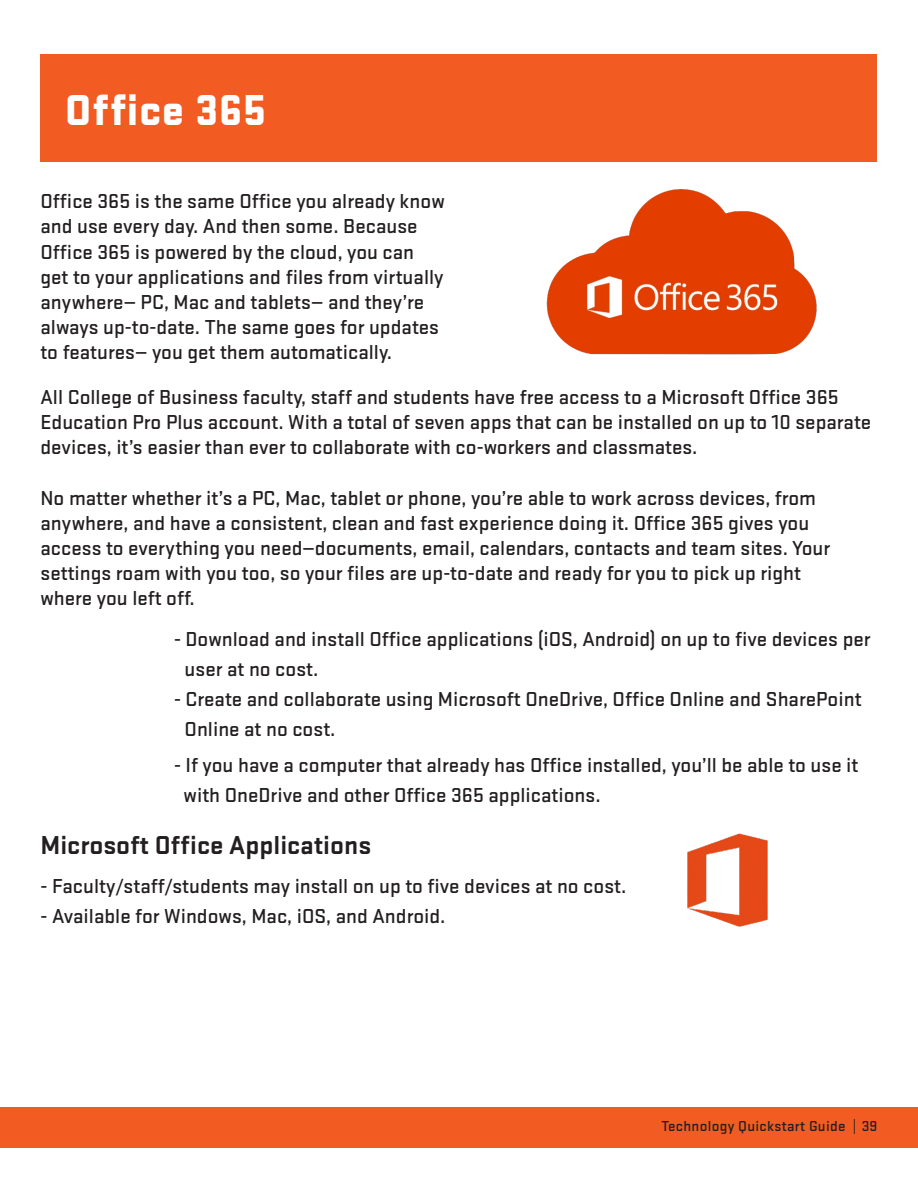
<style>
.page{position:relative;width:918px;height:1188px;background:#fff}
.page>*{position:absolute;margin:0;border:0;box-sizing:border-box;transform-origin:0 0}
.t1{font:900 45px "Stratum 2";letter-spacing:.015em;color:#fff}
.t2{font:700 27px "Stratum 2";color:#231f20}
.Body_Type{font:500 21px/25.2px "Stratum 2";color:#231f20}
.Body_Dashed_List{font:500 21px/30px "Stratum 2";color:#231f20}
.t3{font:500 15px "Stratum 2";letter-spacing:.02em;color:#231f20}
.s1{color:#fff}
</style>
<div class="page">
<div style="left:0;top:1107px;width:918px;height:41px;background:#f25b21"></div>
<div style="left:40px;top:54px;width:838px;height:108px;background:#f25b21"></div>
<img style="left:546px;top:189px;width:271px;height:166px">
<img style="left:687px;top:833px;width:81px;height:94px">
<p class="t1" style="left:65px;top:77px;width:203px">Office 365</p>
<p class="Body_Type" style="left:40px;top:188px;width:406px">Office 365 is the same Office you already know and use every day. And then some. Because Office 365 is powered by the cloud, you can get to your applications and files from virtually anywhere— PC, Mac and tablets— and they’re always up-to-date. The same goes for updates to features— you get them automatically.</p>
<p class="Body_Type" style="left:40px;top:383px;width:832px">All College of Business faculty, staff and students have free access to a Microsoft Office 365<br>Education Pro Plus account. With a total of seven apps that can be installed on up to 10 separate devices, it’s easier than ever to collaborate with co-workers and classmates.</p>
<p class="Body_Type" style="left:40px;top:484px;width:777px">No matter whether it’s a PC, Mac, tablet or phone, you’re able to work across devices, from anywhere, and have a consistent, clean and fast experience doing it. Office 365 gives you</p>
<p class="Body_Type" style="left:40px;top:534px;width:791px">access to everything you need—documents, email, calendars, contacts and team sites. Your settings roam with you too, so your files are up-to-date and ready for you to pick up right</p>
<p class="Body_Type" style="left:40px;top:585px;width:156px">where you left off.</p>
<p class="Body_Dashed_List" style="left:174px;top:623px;width:698px">- Download and install Office applications (iOS, Android) on up to five devices per <span class="s1">..</span>user at no cost.</p>
<p class="Body_Dashed_List" style="left:174px;top:683px;width:689px">- Create and collaborate using Microsoft OneDrive, Office Online and SharePoint <span class="s1">..</span>Online at no cost.</p>
<p class="Body_Dashed_List" style="left:174px;top:749px;width:686px">- If you have a computer that already has Office installed, you’ll be able to use it <span class="s1">..</span>with OneDrive and other Office 365 applications.</p>
<p class="t2" style="left:40px;top:826px;width:332px">Microsoft Office Applications</p>
<p class="Body_Dashed_List" style="left:40px;top:870px;width:587px">- Faculty/staff/students may install on up to five devices at no cost.</p>
<p class="Body_Dashed_List" style="left:40px;top:900px;width:407px">- Available for Windows, Mac, iOS, and Android.</p>
<p class="t3" style="left:661px;top:1116px;width:218px">Technology Quickstart Guide | 39</p>
</div>
